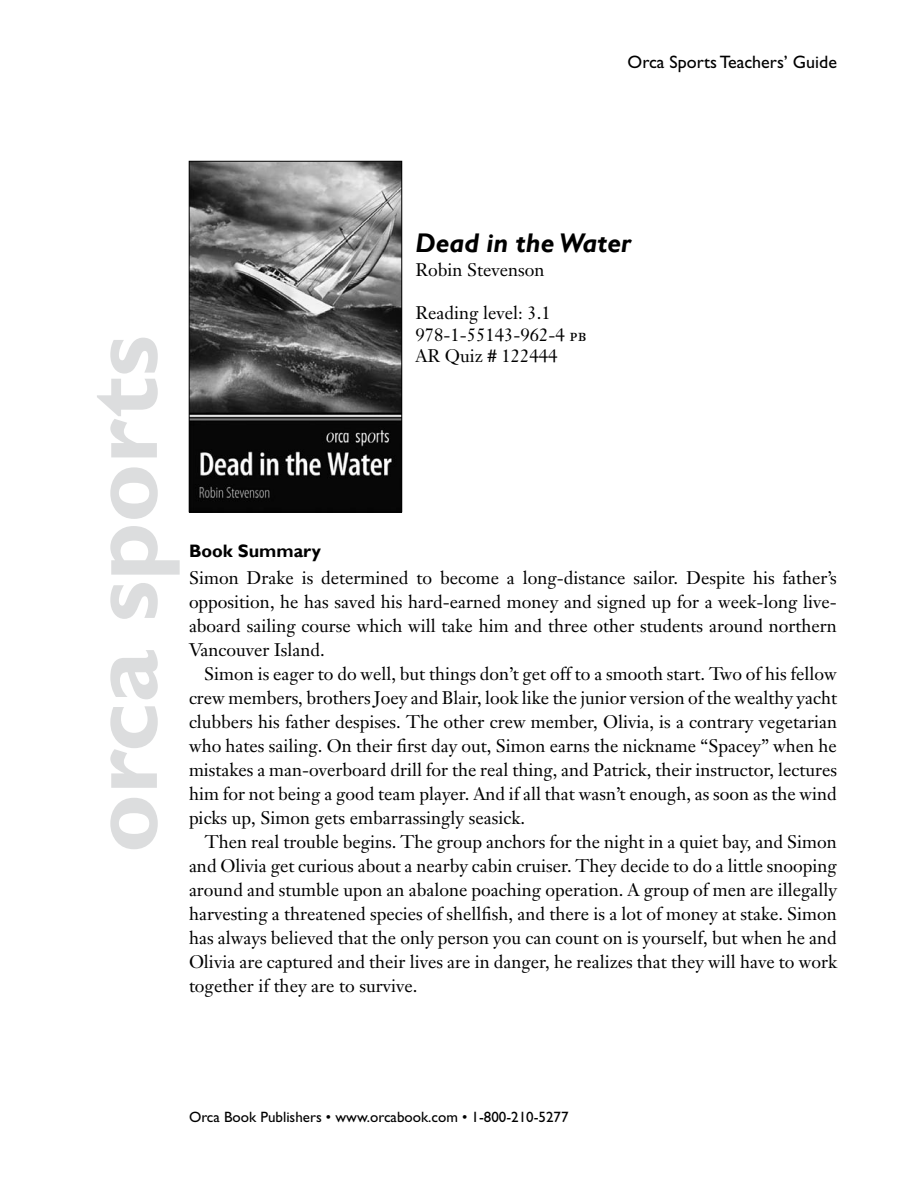
<style>
.page{position:relative;width:918px;height:1188px;background:#fff}
.page>*{position:absolute;margin:0;border:0;box-sizing:border-box;transform-origin:0 0}
.t1{font:700 99px "Gill Sans";color:#dcddde}
.t2{font:italic 700 27px "Gill Sans";color:#000}
.t3{font:18px/24px "Janson Text";color:#000;text-align:justify}
.t4{font:18px "Gill Sans";color:#000}
.t5{font:700 18px "Gill Sans";color:#000}
.t6{font:15px "Gill Sans";color:#000}
.s1{font-family:"Janson Text Roman SC"}
</style>
<div class="page">
<img style="left:191px;top:163px;width:209px;height:347px">
<div style="left:189px;top:161px;width:213px;height:351px;border:1px solid #000"></div>
<p class="t4" style="left:628px;top:51px;width:211px">Orca Sports Teachers’ Guide</p>
<h1 class="t1" style="left:64px;top:853px;width:519px;rotate:-90deg">orca sports</h1>
<h2 class="t2" style="left:415px;top:227px;width:217px">Dead in the Water</h2>
<p class="t3" style="left:415px;top:258px;width:131px">Robin Stevenson</p>
<p class="t3" style="left:415px;top:302px;width:173px;line-height:21.6px;text-align:left">Reading level: 3.1<br>978-1-55143-962-4 <span class="s1">pb<br></span>AR Quiz # 122444</p>
<p class="t5" style="left:189px;top:540px;width:134px">Book Summary</p>
<p class="t3" style="left:189px;top:565px;width:649px">Simon Drake is determined to become a long-distance sailor. Despite his father’s opposition, he has saved his hard-earned money and signed up for a week-long live&shy;aboard sailing course which will take him and three other students around northern Vancouver Island.</p>
<p class="t3" style="left:189px;top:661px;width:650px;text-indent:15px">Simon is eager to do well, but things don’t get off to a smooth start. Two of his fellow crew members, brothers Joey and Blair, look like the junior version of the wealthy yacht clubbers his father despises. The other crew member, Olivia, is a contrary vegetarian who hates sailing. On their first day out, Simon earns the nickname “Spacey” when he mistakes a man-overboard drill for the real thing, and Patrick, their instructor, lectures him for not being a good team player. And if all that wasn’t enough, as soon as the wind picks up, Simon gets embarrassingly seasick.</p>
<p class="t3" style="left:189px;top:829px;width:650px;text-indent:16px">Then real trouble begins. The group anchors for the night in a quiet bay, and Simon and Olivia get curious about a nearby cabin cruiser. They decide to do a little snooping around and stumble upon an abalone poaching operation. A group of men are illegally harvesting a threatened species of shellfish, and there is a lot of money at stake. Simon has always believed that the only person you can count on is yourself, but when he and Olivia are captured and their lives are in danger, he realizes that they will have to work together if they are to survive.</p>
<p class="t6" style="left:189px;top:1108px;width:381px">Orca Book Publishers • www.orcabook.com • 1-800-210-5277</p>
</div>
